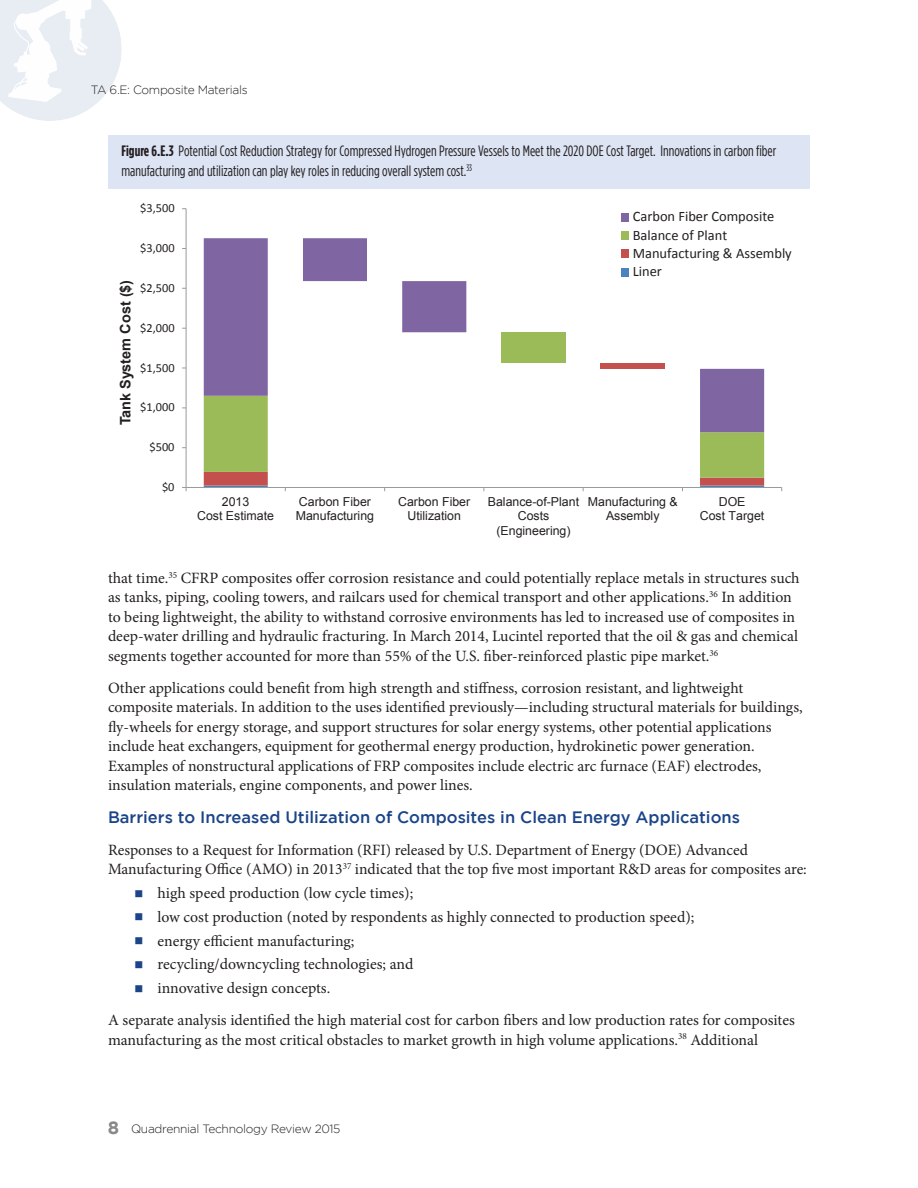
<style>
.page{position:relative;width:918px;height:1188px;background:#fff}
.page>*{position:absolute;margin:0;border:0;box-sizing:border-box;transform-origin:0 0}
.Header_Two{font:500 16.5px "Gotham";color:#1b4489}
.Body_Text{font:15.75px/19.5px "Minion Pro";color:#231f20}
.Bullet_Text{font:15.75px "Minion Pro";color:#231f20}
.Figure_Text{font:15px/19.5px "Gotham Condensed";color:#231f20}
.t1{font:14.55px "Calibri";color:#231f20}
.t2{font:14.4px/18.3px "Calibri";color:#231f20}
.t3{font:700 14.4px "Arial";color:#231f20}
.t4{font:12.45px "Calibri";color:#231f20}
.t5{font:12.3px/14.2px "Arial";color:#231f20;text-align:center}
.t6{font:12.3px "Calibri";letter-spacing:.005em;color:#231f20}
.t7{font:300 12px "Gotham";letter-spacing:-.025em;color:#231f20}
.s1{font-weight:700}
.s2{color:#1b4489}
.s3{font-weight:700;font-size:18px;color:#8a888a}
</style>
<div class="page">
<svg style="left:0;top:0;width:122px;height:121px"></svg>
<div style="left:108px;top:135px;width:702px;height:54px;background:#dde4f3"></div>
<svg style="left:204px;top:432px;width:560px;height:40px"></svg>
<svg style="left:204px;top:238px;width:560px;height:194px"></svg>
<hr style="left:186px;top:209px;width:1px;height:278px;background:#989a9d">
<hr style="left:186px;top:487px;width:596px;height:1px;background:#989a9d">
<svg style="left:204px;top:472px;width:560px;height:19px"></svg>
<div style="left:621px;top:213px;width:8px;height:8px;background:#8065a3"></div>
<div style="left:621px;top:232px;width:8px;height:8px;background:#9abb58"></div>
<div style="left:621px;top:250px;width:8px;height:8px;background:#c3504d"></div>
<div style="left:621px;top:268px;width:8px;height:8px;background:#4a81bf"></div>
<p class="t7" style="left:91px;top:83px;width:159px">TA 6.E: Composite Materials</p>
<p class="Figure_Text" style="left:122px;top:141px;width:656px"><span class="s1">Figure 6.E.3</span> Potential Cost Reduction Strategy for Compressed Hydrogen Pressure Vessels to Meet the 2020 DOE Cost Target. Innovations in carbon fiber manufacturing and utilization can play key roles in reducing overall system cost.<sup>33</sup></p>
<p class="t4" style="left:140px;top:200px;width:36px">$3,500</p>
<p class="t6" style="left:140px;top:240px;width:36px">$3,000</p>
<p class="t3" style="left:116px;top:425px;width:147px;rotate:-90deg">Tank System Cost ($)</p>
<p class="t6" style="left:140px;top:280px;width:36px">$2,500</p>
<p class="t4" style="left:140px;top:320px;width:36px">$2,000</p>
<p class="t6" style="left:140px;top:360px;width:36px">$1,500</p>
<p class="t6" style="left:140px;top:400px;width:36px">$1,000</p>
<p class="t4" style="left:150px;top:439px;width:27px">$500</p>
<p class="t6" style="left:162px;top:479px;width:14px">$0</p>
<p class="t2" style="left:633px;top:207px;width:143px">Carbon Fiber Composite<br>Balance of Plant</p>
<p class="t1" style="left:633px;top:244px;width:160px">Manufacturing &amp; Assembly</p>
<p class="t2" style="left:633px;top:262px;width:31px">Liner</p>
<p class="t5" style="left:197px;top:495px;width:78px">2013<br>Cost Estimate</p>
<p class="t5" style="left:296px;top:495px;width:80px;text-align:left">Carbon Fiber<br>Manufacturing</p>
<p class="t5" style="left:398px;top:495px;width:74px">Carbon Fiber<br>Utilization</p>
<p class="t5" style="left:488px;top:495px;width:93px">Balance-of-Plant<br>Costs (Engineering)</p>
<p class="t5" style="left:588px;top:495px;width:91px">Manufacturing &amp;<br>Assembly</p>
<p class="t5" style="left:700px;top:495px;width:66px">DOE<br>Cost Target</p>
<p class="Body_Text" style="left:108px;top:568px;width:693px">that time.<sup>35</sup> CFRP composites offer corrosion resistance and could potentially replace metals in structures such as tanks, piping, cooling towers, and railcars used for chemical transport and other applications.<sup>36</sup> In addition to being lightweight, the ability to withstand corrosive environments has led to increased use of composites in deep-water drilling and hydraulic fracturing. In March 2014, Lucintel reported that the oil &amp; gas and chemical segments together accounted for more than 55% of the U.S. fiber-reinforced plastic pipe market.<sup>36</sup></p>
<p class="Body_Text" style="left:108px;top:678px;width:696px">Other applications could benefit from high strength and stiffness, corrosion resistant, and lightweight composite materials. In addition to the uses identified previously—including structural materials for buildings, fly-wheels for energy storage, and support structures for solar energy systems, other potential applications include heat exchangers, equipment for geothermal energy production, hydrokinetic power generation.<br>Examples of nonstructural applications of FRP composites include electric arc furnace (EAF) electrodes, insulation materials, engine components, and power lines.</p>
<p class="Header_Two" style="left:108px;top:807px;width:634px">Barriers to Increased Utilization of Composites in Clean Energy Applications</p>
<p class="Body_Text" style="left:108px;top:840px;width:700px">Responses to a Request for Information (RFI) released by U.S. Department of Energy (DOE) Advanced<br>Manufacturing Office (AMO) in 2013<sup>37</sup> indicated that the top five most important R&amp;D areas for composites are:</p>
<p class="Bullet_Text" style="left:135px;top:882px;width:280px"><span class="s2">■</span> high speed production (low cycle times);</p>
<p class="Bullet_Text" style="left:135px;top:906px;width:561px"><span class="s2">■</span> low cost production (noted by respondents as highly connected to production speed);</p>
<p class="Bullet_Text" style="left:135px;top:930px;width:221px"><span class="s2">■</span> energy efficient manufacturing;</p>
<p class="Bullet_Text" style="left:135px;top:954px;width:280px"><span class="s2">■</span> recycling/downcycling technologies; and</p>
<p class="Bullet_Text" style="left:135px;top:978px;width:197px"><span class="s2">■</span> innovative design concepts.</p>
<p class="Body_Text" style="left:108px;top:1010px;width:688px">A separate analysis identified the high material cost for carbon fibers and low production rates for composites manufacturing as the most critical obstacles to market growth in high volume applications.<sup>38</sup> Additional</p>
<p class="t7" style="left:108px;top:1122px;width:234px"><span class="s3">8</span> Quadrennial Technology Review 2015</p>
</div>
